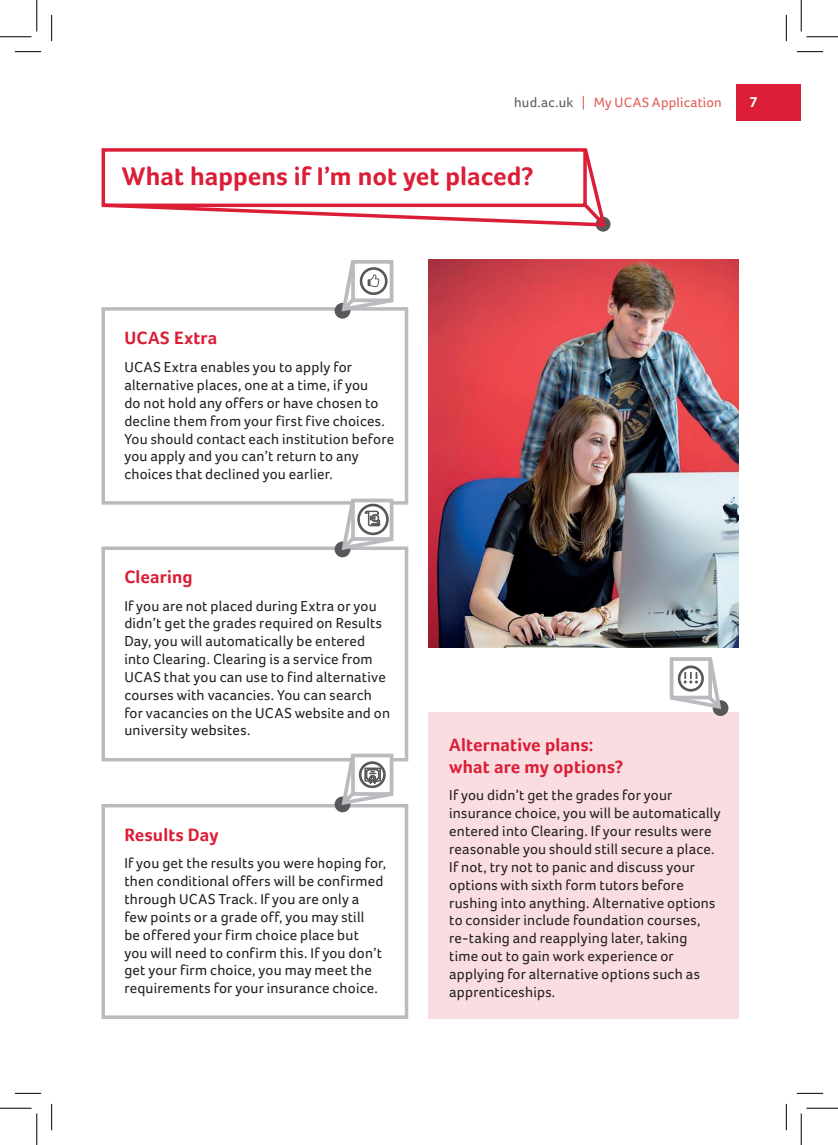
<style>
.page{position:relative;width:838px;height:1145px;background:#fff}
.page>*{position:absolute;margin:0;border:0;box-sizing:border-box;transform-origin:0 0}
.t1{font:700 26.25px "Foco";color:#dc1d36}
.t2{font:700 18.38px/22.1px "Foco";letter-spacing:.01em;color:#dc1d36}
.t3{font:14.88px/17.8px "Foco";letter-spacing:.015em;color:#231f20}
.t4{font:700 14.88px "Foco";color:#fff}
.t5{font:14px "Foco";letter-spacing:.015em;color:#e25751}
.s1{color:#57585a}
</style>
<div class="page">
<div style="left:101px;top:547px;width:307px;height:214px;border:4px solid #babbbe"></div>
<div style="left:101px;top:307px;width:307px;height:198px;border:4px solid #babbbe"></div>
<div style="left:101px;top:804px;width:307px;height:215px;border:4px solid #babbbe"></div>
<div style="left:428px;top:712px;width:310px;height:306px;background:#f9dde1"></div>
<div style="left:736px;top:84px;width:65px;height:37px;background:#dc1d36"></div>
<svg style="left:595px;top:217px;width:15px;height:15px"></svg>
<svg style="left:101px;top:148px;width:499px;height:78px"></svg>
<svg style="left:579px;top:200px;width:29px;height:29px"></svg>
<div style="left:334px;top:797px;width:16px;height:15px;background:#57585a;border-radius:50%"></div>
<svg style="left:339px;top:753px;width:58px;height:54px"></svg>
<svg style="left:334px;top:303px;width:16px;height:16px"></svg>
<svg style="left:339px;top:260px;width:58px;height:54px"></svg>
<div style="left:712px;top:700px;width:16px;height:16px;background:#57585a;border-radius:50%"></div>
<svg style="left:669px;top:657px;width:54px;height:54px"></svg>
<div style="left:334px;top:542px;width:16px;height:15px;background:#57585a;border-radius:50%"></div>
<svg style="left:339px;top:498px;width:58px;height:54px"></svg>
<img style="left:428px;top:260px;width:310px;height:387px">
<svg style="left:15px;top:51px;width:26px;height:1px"></svg>
<svg style="left:796px;top:51px;width:27px;height:1px"></svg>
<svg style="left:15px;top:1093px;width:26px;height:1px"></svg>
<svg style="left:796px;top:1093px;width:27px;height:1px"></svg>
<svg style="left:51px;top:15px;width:1px;height:26px"></svg>
<svg style="left:51px;top:1104px;width:1px;height:26px"></svg>
<svg style="left:786px;top:15px;width:1px;height:26px"></svg>
<svg style="left:786px;top:1104px;width:1px;height:26px"></svg>
<hr style="left:0;top:36px;width:32px;height:1px;background:#000">
<hr style="left:806px;top:36px;width:31px;height:1px;background:#000">
<hr style="left:0;top:1108px;width:32px;height:1px;background:#000">
<hr style="left:806px;top:1108px;width:31px;height:1px;background:#000">
<hr style="left:36px;top:0;width:1px;height:31px;background:#000">
<hr style="left:36px;top:1113px;width:1px;height:32px;background:#000">
<hr style="left:800px;top:0;width:1px;height:31px;background:#000">
<hr style="left:800px;top:1113px;width:1px;height:32px;background:#000">
<p class="t5" style="left:514px;top:95px;width:209px"><span class="s1">hud.ac.uk</span> | My UCAS Application</p>
<p class="t1" style="left:122px;top:161px;width:413px">What happens if I’m not yet placed?</p>
<p class="t4" style="left:749px;top:93px;width:10px">7</p>
<p class="t2" style="left:124px;top:327px;width:94px">UCAS Extra</p>
<p class="t3" style="left:124px;top:358px;width:271px">UCAS Extra enables you to apply for alternative places, one at a time, if you<br>do not hold any offers or have chosen to decline them from your first five choices.<br>You should contact each institution before you apply and you can’t return to any choices that declined you earlier.</p>
<p class="t2" style="left:124px;top:565px;width:70px">Clearing</p>
<p class="t3" style="left:124px;top:596px;width:267px">If you are not placed during Extra or you didn’t get the grades required on Results Day, you will automatically be entered into Clearing. Clearing is a service from UCAS that you can use to find alternative courses with vacancies. You can search for vacancies on the UCAS website and on university websites.</p>
<p class="t2" style="left:124px;top:823px;width:96px">Results Day</p>
<p class="t3" style="left:124px;top:854px;width:263px">If you get the results you were hoping for, then conditional offers will be confirmed through UCAS Track. If you are only a few points or a grade off, you may still<br>be offered your firm choice place but<br>you will need to confirm this. If you don’t get your firm choice, you may meet the requirements for your insurance choice.</p>
<p class="t2" style="left:449px;top:733px;width:175px">Alternative plans: what are my options?</p>
<p class="t3" style="left:449px;top:786px;width:273px">If you didn’t get the grades for your insurance choice, you will be automatically entered into Clearing. If your results were reasonable you should still secure a place.<br>If not, try not to panic and discuss your options with sixth form tutors before rushing into anything. Alternative options to consider include foundation courses, re-taking and reapplying later, taking<br>time out to gain work experience or applying for alternative options such as apprenticeships.</p>
</div>
